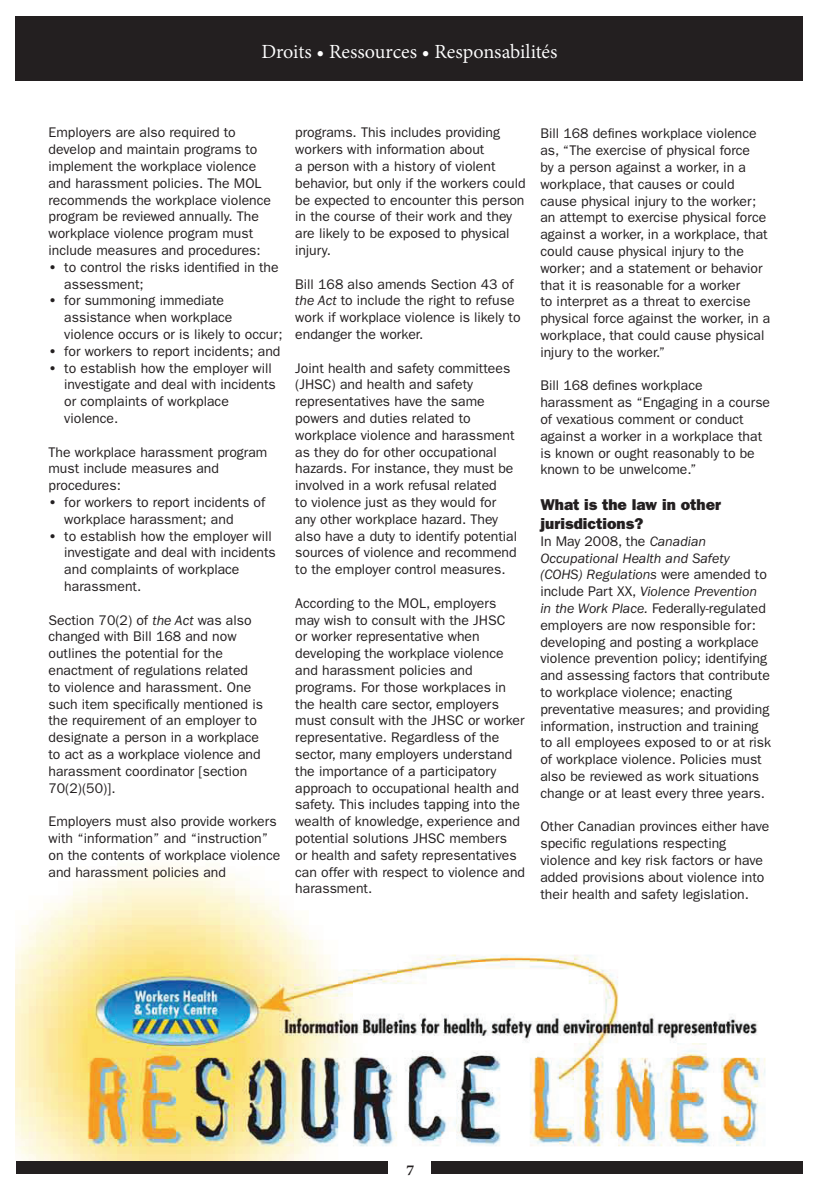
<style>
.page{position:relative;width:819px;height:1197px;background:#fff}
.page>*{position:absolute;margin:0;border:0;box-sizing:border-box;transform-origin:0 0}
.t1{font:24.5px "Adobe Thai";color:#fff}
.t2{font:700 22.75px "Adobe Thai";color:#231f20}
.t3{font:15.75px/18.9px "ITC Franklin Gothic Std Hvy";color:#231f20}
.t4{font:14px/16.8px "ITC Franklin Gothic Std";color:#231f20}
.s1{font-weight:600}
.s2{font-style:italic}
</style>
<div class="page">
<div style="left:16px;top:1162px;width:372px;height:12px;background:#231f20"></div>
<div style="left:432px;top:1162px;width:371px;height:12px;background:#231f20"></div>
<div style="left:16px;top:16px;width:787px;height:65px;background:#231f20"></div>
<img style="left:16px;top:865px;width:750px;height:295px">
<h1 class="t1" style="left:261px;top:35px;width:298px">Droits • Ressources • Responsabilités</h1>
<p class="t4" style="left:49px;top:124px;width:224px">Employers are also required to develop and maintain programs to implement the workplace violence and harassment policies. The MOL recommends the workplace violence program be reviewed annually. The workplace violence program must include measures and procedures:</p>
<p class="t4" style="left:64px;top:259px;width:216px;text-indent:-16px"><span class="s1">•</span> to control the risks identified in the assessment;</p>
<p class="t4" style="left:64px;top:292px;width:220px;text-indent:-16px"><span class="s1">•</span> for summoning immediate assistance when workplace violence occurs or is likely to occur;</p>
<p class="t4" style="left:49px;top:343px;width:233px"><span class="s1">•</span> for workers to report incidents; and</p>
<p class="t4" style="left:64px;top:360px;width:213px;text-indent:-16px"><span class="s1">•</span> to establish how the employer will investigate and deal with incidents or complaints of workplace violence.</p>
<p class="t4" style="left:49px;top:444px;width:220px">The workplace harassment program must include measures and procedures:</p>
<p class="t4" style="left:64px;top:494px;width:203px;text-indent:-16px"><span class="s1">•</span> for workers to report incidents of workplace harassment; and</p>
<p class="t4" style="left:64px;top:528px;width:213px;text-indent:-16px"><span class="s1">•</span> to establish how the employer will investigate and deal with incidents and complaints of workplace harassment.</p>
<p class="t4" style="left:49px;top:612px;width:216px">Section 70(2) of <span class="s2">the Act</span> was also changed with Bill 168 and now outlines the potential for the enactment of regulations related to violence and harassment. One such item specifically mentioned is the requirement of an employer to designate a person in a workplace to act as a workplace violence and harassment coordinator [section<br>70(2)(50)].</p>
<p class="t4" style="left:49px;top:813px;width:233px">Employers must also provide workers with “information” and “instruction” on the contents of workplace violence and harassment policies and</p>
<p class="t4" style="left:295px;top:124px;width:232px">programs. This includes providing workers with information about<br>a person with a history of violent behavior, but only if the workers could be expected to encounter this person in the course of their work and they are likely to be exposed to physical injury.</p>
<p class="t4" style="left:295px;top:276px;width:227px">Bill 168 also amends Section 43 of <span class="s2">the Act</span> to include the right to refuse work if workplace violence is likely to endanger the worker.</p>
<p class="t4" style="left:295px;top:360px;width:223px">Joint health and safety committees (JHSC) and health and safety representatives have the same powers and duties related to workplace violence and harassment as they do for other occupational hazards. For instance, they must be involved in a work refusal related<br>to violence just as they would for any other workplace hazard. They also have a duty to identify potential sources of violence and recommend to the employer control measures.</p>
<p class="t4" style="left:295px;top:595px;width:231px">According to the MOL, employers<br>may wish to consult with the JHSC<br>or worker representative when developing the workplace violence and harassment policies and programs. For those workplaces in the health care sector, employers must consult with the JHSC or worker representative. Regardless of the sector, many employers understand the importance of a participatory approach to occupational health and safety. This includes tapping into the wealth of knowledge, experience and potential solutions JHSC members<br>or health and safety representatives can offer with respect to violence and harassment.</p>
<p class="t4" style="left:540px;top:125px;width:231px">Bill 168 defines workplace violence as, “The exercise of physical force<br>by a person against a worker, in a workplace, that causes or could cause physical injury to the worker; an attempt to exercise physical force against a worker, in a workplace, that could cause physical injury to the worker; and a statement or behavior that it is reasonable for a worker<br>to interpret as a threat to exercise physical force against the worker, in a workplace, that could cause physical injury to the worker.”</p>
<p class="t4" style="left:540px;top:377px;width:231px">Bill 168 defines workplace harassment as “Engaging in a course of vexatious comment or conduct against a worker in a workplace that is known or ought reasonably to be known to be unwelcome.”</p>
<p class="t3" style="left:540px;top:495px;width:182px">What is the law in other jurisdictions?</p>
<p class="t4" style="left:540px;top:533px;width:232px">In May 2008, the <span class="s2">Canadian Occupational Health and Safety (COHS) Regulations</span> were amended to include Part XX, <span class="s2">Violence Prevention in the Work Place.</span> Federally-regulated employers are now responsible for: developing and posting a workplace violence prevention policy; identifying and assessing factors that contribute to workplace violence; enacting preventative measures; and providing information, instruction and training to all employees exposed to or at risk of workplace violence. Policies must also be reviewed as work situations change or at least every three years.</p>
<p class="t4" style="left:540px;top:818px;width:231px">Other Canadian provinces either have specific regulations respecting violence and key risk factors or have added provisions about violence into their health and safety legislation.</p>
<h2 class="t2" style="left:406px;top:1154px;width:10px">7</h2>
</div>
